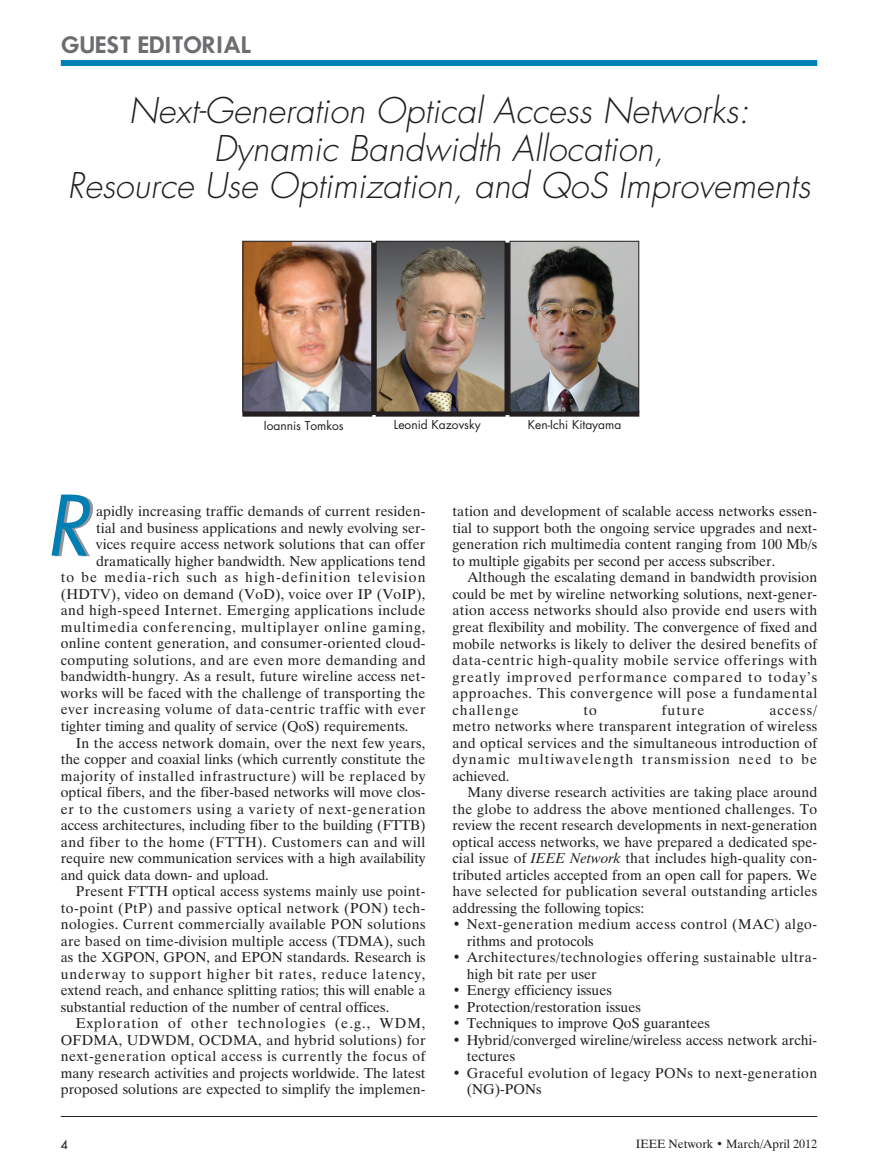
<style>
.page{position:relative;width:878px;height:1175px;background:#fff}
.page>*{position:absolute;margin:0;border:0;box-sizing:border-box;transform-origin:0 0}
.t1{font:italic 81px "Futura";color:#007fb4}
.t2{font:italic 300 34.5px/37.5px "Futura";color:#231f20;text-align:center}
.t3{font:600 21px "Futura";color:#6c6d70}
.t4{font:14.25px/16.5px "Dutch 801 BT";letter-spacing:.015em;color:#231f20;text-align:justify}
.t5{font:14.25px/16.5px "Dutch 801 BT";letter-spacing:.04em;color:#231f20}
.t6{font:14.25px/16.5px "Dutch 801 BT";letter-spacing:.035em;color:#231f20}
.t7{font:14.25px "Dutch 801 BT";letter-spacing:.075em;color:#231f20}
.t8{font:14.25px "Dutch 801 BT";letter-spacing:.045em;color:#231f20}
.t9{font:14.25px "Dutch 801 BT";letter-spacing:.06em;color:#231f20}
.t10{font:14.25px "Dutch 801 BT";letter-spacing:.055em;color:#231f20}
.t11{font:14.25px "Dutch 801 BT";letter-spacing:.065em;color:#231f20}
.t12{font:12px "Futura";color:#231f20}
.t13{font:12px "Dutch 801 BT";color:#231f20}
.t14{font:12px "Futura";color:#231f20}
.s1{font-style:italic}
</style>
<div class="page">
<hr style="left:61px;top:1116px;width:756px;height:1px;background:#231f20">
<div style="left:61px;top:60px;width:756px;height:6px;background:#007fb4"></div>
<div style="left:509px;top:410px;width:130px;height:6px;background:#231f20"></div>
<div style="left:375px;top:410px;width:130px;height:6px;background:#231f20"></div>
<div style="left:242px;top:410px;width:130px;height:6px;background:#231f20"></div>
<div style="left:501px;top:242px;width:9px;height:173px;background:#231f20"></div>
<div style="left:371px;top:242px;width:6px;height:173px;background:#231f20"></div>
<img style="left:245px;top:243px;width:125px;height:167px">
<div style="left:243px;top:241px;width:129px;height:171px;border:1px solid #231f20"></div>
<img style="left:378px;top:243px;width:125px;height:167px">
<div style="left:376px;top:241px;width:129px;height:171px;border:1px solid #231f20"></div>
<img style="left:512px;top:243px;width:125px;height:167px">
<div style="left:510px;top:241px;width:129px;height:171px;border:1px solid #231f20"></div>
<h3 class="t3" style="left:61px;top:35px;width:192px">GUEST EDITORIAL</h3>
<h2 class="t2" style="left:68px;top:95px;width:750px">Next-Generation Optical Access Networks:<br>Dynamic Bandwidth Allocation,<br>Resource Use Optimization, and QoS Improvements</h2>
<p class="t12" style="left:264px;top:420px;width:81px">Ioannis Tomkos</p>
<p class="t12" style="left:394px;top:419px;width:88px">Leonid Kazovsky</p>
<p class="t12" style="left:528px;top:419px;width:95px">Ken-Ichi Kitayama</p>
<h1 class="t1" style="left:45px;top:488px;width:59px">R</h1>
<p class="t4" style="left:96px;top:504px;width:331px">apidly increasing traffic demands of current residen-</p>
<p class="t4" style="left:96px;top:521px;width:331px">tial and business applications and newly evolving ser-</p>
<p class="t4" style="left:96px;top:537px;width:331px">vices require access network solutions that can offer</p>
<p class="t4" style="left:96px;top:554px;width:331px">dramatically higher bandwidth. New applications tend</p>
<p class="t7" style="left:61px;top:572px;width:366px">to be media-rich such as high-definition television</p>
<p class="t4" style="left:61px;top:587px;width:366px">(HDTV), video on demand (VoD), voice over IP (VoIP),</p>
<p class="t6" style="left:61px;top:603px;width:366px">and high-speed Internet. Emerging applications include</p>
<p class="t9" style="left:61px;top:621px;width:366px">multimedia conferencing, multiplayer online gaming,</p>
<p class="t4" style="left:61px;top:636px;width:366px">online content generation, and consumer-oriented cloud-</p>
<p class="t4" style="left:61px;top:653px;width:366px">computing solutions, and are even more demanding and</p>
<p class="t4" style="left:61px;top:669px;width:366px">bandwidth-hungry. As a result, future wireline access net-</p>
<p class="t4" style="left:61px;top:686px;width:366px">works will be faced with the challenge of transporting the</p>
<p class="t5" style="left:61px;top:702px;width:366px">ever increasing volume of data-centric traffic with ever</p>
<p class="t4" style="left:61px;top:719px;width:349px">tighter timing and quality of service (QoS) requirements.</p>
<p class="t4" style="left:76px;top:735px;width:351px">In the access network domain, over the next few years,</p>
<p class="t4" style="left:61px;top:752px;width:366px">the copper and coaxial links (which currently constitute the</p>
<p class="t5" style="left:61px;top:768px;width:366px">majority of installed infrastructure) will be replaced by</p>
<p class="t4" style="left:61px;top:785px;width:366px">optical fibers, and the fiber-based networks will move clos-</p>
<p class="t10" style="left:61px;top:803px;width:366px">er to the customers using a variety of next-generation</p>
<p class="t4" style="left:61px;top:818px;width:366px">access architectures, including fiber to the building (FTTB)</p>
<p class="t5" style="left:61px;top:834px;width:366px">and fiber to the home (FTTH). Customers can and will</p>
<p class="t4" style="left:61px;top:851px;width:366px">require new communication services with a high availability</p>
<p class="t4" style="left:61px;top:867px;width:209px">and quick data down- and upload.</p>
<p class="t4" style="left:76px;top:884px;width:351px">Present FTTH optical access systems mainly use point-</p>
<p class="t6" style="left:61px;top:900px;width:366px">to-point (PtP) and passive optical network (PON) tech-</p>
<p class="t4" style="left:61px;top:917px;width:366px">nologies. Current commercially available PON solutions</p>
<p class="t4" style="left:61px;top:933px;width:366px">are based on time-division multiple access (TDMA), such</p>
<p class="t4" style="left:61px;top:950px;width:366px">as the XGPON, GPON, and EPON standards. Research is</p>
<p class="t11" style="left:61px;top:968px;width:366px">underway to support higher bit rates, reduce latency,</p>
<p class="t4" style="left:61px;top:983px;width:366px">extend reach, and enhance splitting ratios; this will enable a</p>
<p class="t4" style="left:61px;top:999px;width:330px">substantial reduction of the number of central offices.</p>
<p class="t7" style="left:76px;top:1017px;width:351px">Exploration of other technologies (e.g., WDM,</p>
<p class="t4" style="left:61px;top:1032px;width:366px">OFDMA, UDWDM, OCDMA, and hybrid solutions) for</p>
<p class="t8" style="left:61px;top:1050px;width:366px">next-generation optical access is currently the focus of</p>
<p class="t4" style="left:61px;top:1066px;width:366px">many research activities and projects worldwide. The latest</p>
<p class="t4" style="left:61px;top:1082px;width:366px">proposed solutions are expected to simplify the implemen-</p>
<p class="t4" style="left:452px;top:505px;width:366px">tation and development of scalable access networks essen&shy;tial to support both the ongoing service upgrades and next&shy;generation rich multimedia content ranging from 100 Mb/s to multiple gigabits per second per access subscriber.</p>
<p class="t4" style="left:452px;top:571px;width:366px;text-indent:15px">Although the escalating demand in bandwidth provision could be met by wireline networking solutions, next-gener&shy;ation access networks should also provide end users with great flexibility and mobility. The convergence of fixed and mobile networks is likely to deliver the desired benefits of data-centric high-quality mobile service offerings with greatly improved performance compared to today’s approaches. This convergence will pose a fundamental challenge</p>
<p class="t4" style="left:583px;top:703px;width:15px">to</p>
<p class="t4" style="left:661px;top:703px;width:44px">future</p>
<p class="t4" style="left:452px;top:703px;width:366px;text-indent:317px">access/ metro networks where transparent integration of wireless and optical services and the simultaneous introduction of dynamic multiwavelength transmission need to be achieved.</p>
<p class="t4" style="left:452px;top:785px;width:366px;text-indent:15px">Many diverse research activities are taking place around the globe to address the above mentioned challenges. To review the recent research developments in next-generation optical access networks, we have prepared a dedicated spe&shy;cial issue of <span class="s1">IEEE Network</span> that includes high-quality con&shy;tributed articles accepted from an open call for papers. We have selected for publication several outstanding articles addressing the following topics:</p>
<p class="t5" style="left:466px;top:917px;width:352px;text-indent:-14px">• Next-generation medium access control (MAC) algo&shy;rithms and protocols</p>
<p class="t6" style="left:466px;top:950px;width:352px;text-indent:-14px">• Architectures/technologies offering sustainable ultra&shy;high bit rate per user</p>
<p class="t4" style="left:452px;top:983px;width:161px">• Energy efficiency issues</p>
<p class="t4" style="left:452px;top:1000px;width:190px">• Protection/restoration issues</p>
<p class="t4" style="left:452px;top:1016px;width:259px">• Techniques to improve QoS guarantees</p>
<p class="t4" style="left:466px;top:1033px;width:352px;text-indent:-14px">• Hybrid/converged wireline/wireless access network archi&shy;tectures</p>
<p class="t4" style="left:466px;top:1066px;width:352px;text-indent:-14px">• Graceful evolution of legacy PONs to next-generation (NG)-PONs</p>
<p class="t14" style="left:61px;top:1138px;width:8px">4</p>
<p class="t13" style="left:636px;top:1139px;width:183px">IEEE Network • March/April 2012</p>
</div>
